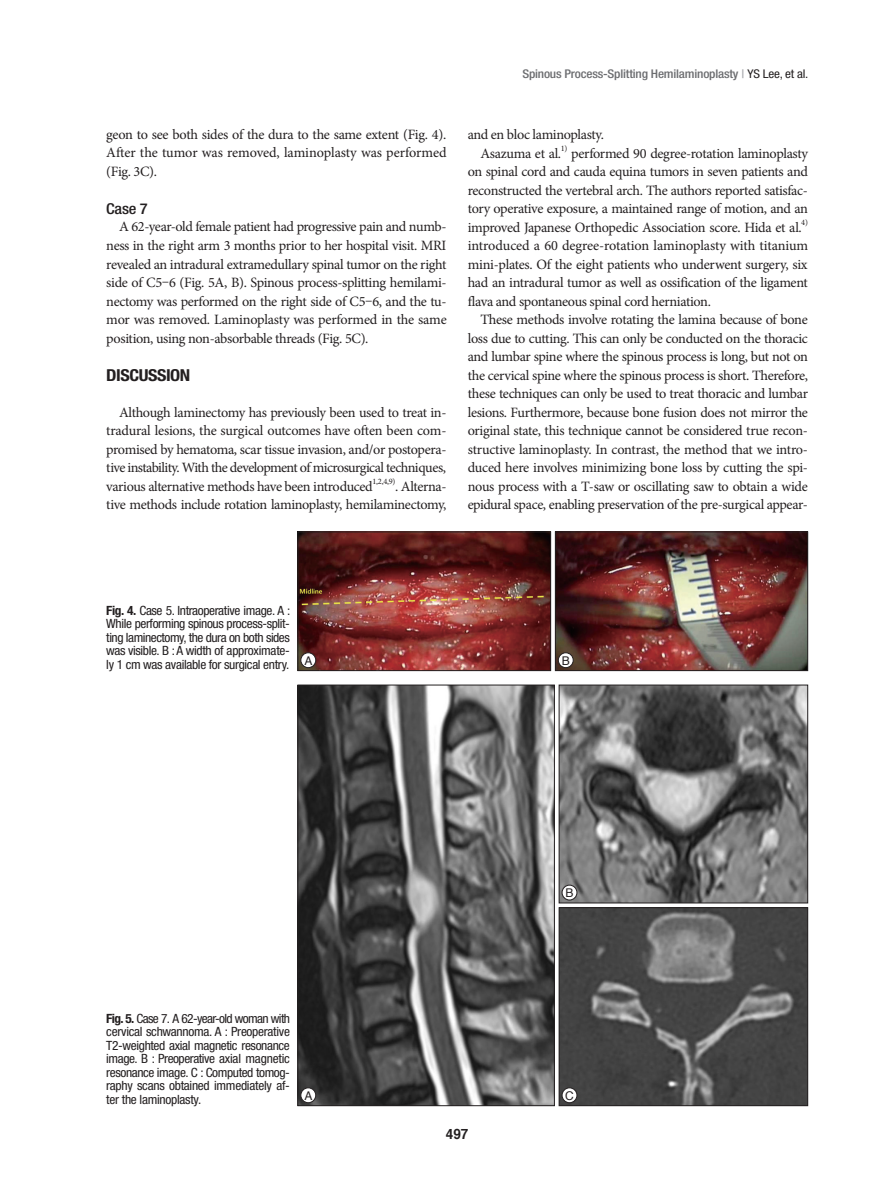
<style>
.page{position:relative;width:893px;height:1191px;background:#fff}
.page>*{position:absolute;margin:0;border:0;box-sizing:border-box;transform-origin:0 0}
.큰제목{font:700 condensed 16.5px "Helvetica Neue LT Std";letter-spacing:-.025em;color:#231f20;scale:1.1 1}
._1_꼴{font:500 condensed 15px "Helvetica Neue LT Std";color:#231f20;scale:1.1 1}
.본문_JKNS{font:14.25px/18.5px "Minion Pro";letter-spacing:-.025em;color:#231f20;text-align:justify}
.t1{font:700 14.25px "Helvetica";color:#231f20;scale:.95 1}
.그림제목_JKN_s{font:condensed 12.75px/13.5px "Helvetica Neue LT Std";letter-spacing:-.02em;color:#231f20;text-align:justify;scale:1.05 1}
.t2{font:500 condensed 12px "Helvetica Neue LT Std";letter-spacing:-.015em;color:#6c6d70;scale:1.1 1}
.t3{font:12px "Helvetica";color:#231f20}
.본문_JKNS-2{font:8.25px "Minion Pro";color:#231f20}
.s1{color:#a8a9ad}
.s2{font-weight:400;color:#231f20}
.s3{font-weight:700}
</style>
<div class="page">
<img style="left:300px;top:533px;width:249px;height:136px">
<div style="left:298px;top:531px;width:253px;height:140px;border:1px solid #231f20"></div>
<img style="left:557px;top:533px;width:249px;height:136px">
<div style="left:555px;top:531px;width:253px;height:140px;border:1px solid #231f20"></div>
<div style="left:301px;top:653px;width:15px;height:14px;background:#fff;border-radius:50%"></div>
<div style="left:301px;top:652px;width:15px;height:16px;border:1px solid #231f20;border-radius:50%"></div>
<div style="left:558px;top:653px;width:15px;height:14px;background:#fff;border-radius:50%"></div>
<div style="left:558px;top:652px;width:15px;height:16px;border:1px solid #231f20;border-radius:50%"></div>
<img style="left:300px;top:687px;width:253px;height:417px">
<div style="left:298px;top:685px;width:257px;height:421px;border:1px solid #231f20"></div>
<img style="left:561px;top:687px;width:245px;height:214px">
<div style="left:559px;top:685px;width:249px;height:218px;border:1px solid #231f20"></div>
<img style="left:561px;top:909px;width:245px;height:195px">
<div style="left:559px;top:907px;width:249px;height:199px;border:1px solid #231f20"></div>
<div style="left:301px;top:1087px;width:15px;height:15px;background:#fff;border-radius:50%"></div>
<div style="left:301px;top:1087px;width:15px;height:16px;border:1px solid #231f20;border-radius:50%"></div>
<div style="left:562px;top:885px;width:15px;height:15px;background:#fff;border-radius:50%"></div>
<div style="left:562px;top:885px;width:15px;height:15px;border:1px solid #231f20;border-radius:50%"></div>
<div style="left:562px;top:1087px;width:15px;height:15px;background:#fff;border-radius:50%"></div>
<div style="left:562px;top:1087px;width:15px;height:16px;border:1px solid #231f20;border-radius:50%"></div>
<p class="본문_JKNS" style="left:106px;top:125px;width:342px">geon to see both sides of the dura to the same extent (Fig. 4).<br>After the tumor was removed, laminoplasty was performed (Fig. 3C).</p>
<p class="_1_꼴" style="left:106px;top:199px;width:39px">Case 7</p>
<p class="본문_JKNS" style="left:106px;top:218px;width:342px;text-indent:13px">A 62-year-old female patient had progressive pain and numb&shy;ness in the right arm 3 months prior to her hospital visit. MRI revealed an intradural extramedullary spinal tumor on the right side of C5–6 (Fig. 5A, B). Spinous process-splitting hemilami&shy;nectomy was performed on the right side of C5–6, and the tu&shy;mor was removed. Laminoplasty was performed in the same position, using non-absorbable threads (Fig. 5C).</p>
<p class="큰제목" style="left:106px;top:365px;width:78px">DISCUSSION</p>
<p class="본문_JKNS" style="left:106px;top:403px;width:342px;text-indent:13px">Although laminectomy has previously been used to treat in&shy;tradural lesions, the surgical outcomes have often been com&shy;promised by hematoma, scar tissue invasion, and/or postopera&shy;tive instability. With the development of microsurgical techniques, various alternative methods have been introduced</p>
<p class="본문_JKNS-2" style="left:372px;top:476px;width:24px">1,2,4,9)</p>
<p class="본문_JKNS" style="left:106px;top:477px;width:342px;text-align:right">. Alterna-<br>tive methods include rotation laminoplasty, hemilaminectomy,</p>
<p class="t2" style="left:522px;top:67px;width:262px">Spinous Process-Splitting Hemilaminoplasty <span class="s1">|</span> <span class="s2">YS Lee, et al.</span></p>
<p class="본문_JKNS" style="left:468px;top:126px;width:138px">and en bloc laminoplasty.</p>
<p class="본문_JKNS" style="left:480px;top:144px;width:82px">Asazuma et al.</p>
<p class="본문_JKNS-2" style="left:561px;top:143px;width:8px">1)</p>
<p class="본문_JKNS" style="left:468px;top:144px;width:342px;text-indent:104px">performed 90 degree-rotation laminoplasty on spinal cord and cauda equina tumors in seven patients and reconstructed the vertebral arch. The authors reported satisfac&shy;tory operative exposure, a maintained range of motion, and an improved Japanese Orthopedic Association score. Hida et al.</p>
<p class="본문_JKNS-2" style="left:801px;top:217px;width:8px">4)</p>
<p class="본문_JKNS" style="left:468px;top:237px;width:342px">introduced a 60 degree-rotation laminoplasty with titanium mini-plates. Of the eight patients who underwent surgery, six had an intradural tumor as well as ossification of the ligament flava and spontaneous spinal cord herniation.</p>
<p class="본문_JKNS" style="left:468px;top:311px;width:342px;text-indent:13px">These methods involve rotating the lamina because of bone loss due to cutting. This can only be conducted on the thoracic and lumbar spine where the spinous process is long, but not on the cervical spine where the spinous process is short. Therefore, these techniques can only be used to treat thoracic and lumbar lesions. Furthermore, because bone fusion does not mirror the original state, this technique cannot be considered true recon&shy;structive laminoplasty. In contrast, the method that we intro&shy;duced here involves minimizing bone loss by cutting the spi&shy;nous process with a T-saw or oscillating saw to obtain a wide epidural space, enabling preservation of the pre-surgical appear-</p>
<p class="그림제목_JKN_s" style="left:106px;top:603px;width:177px"><span class="s3">Fig. 4.</span> Case 5. Intraoperative image. A :<br>While performing spinous process-split&shy;ting laminectomy, the dura on both sides was visible. B : A width of approximate&shy;ly 1 cm was available for surgical entry.</p>
<p class="t3" style="left:305px;top:651px;width:10px">A</p>
<p class="t3" style="left:562px;top:651px;width:10px">B</p>
<p class="그림제목_JKN_s" style="left:106px;top:1011px;width:176px"><span class="s3">Fig. 5.</span> Case 7. A 62-year-old woman with cervical schwannoma. A : Preoperative T2-weighted axial magnetic resonance image. B : Preoperative axial magnetic resonance image. C : Computed tomog&shy;raphy scans obtained immediately af&shy;ter the laminoplasty.</p>
<p class="t3" style="left:305px;top:1086px;width:10px">A</p>
<p class="t1" style="left:446px;top:1123px;width:25px">497</p>
<p class="t3" style="left:565px;top:883px;width:10px">B</p>
<p class="t3" style="left:565px;top:1086px;width:10px">C</p>
</div>
